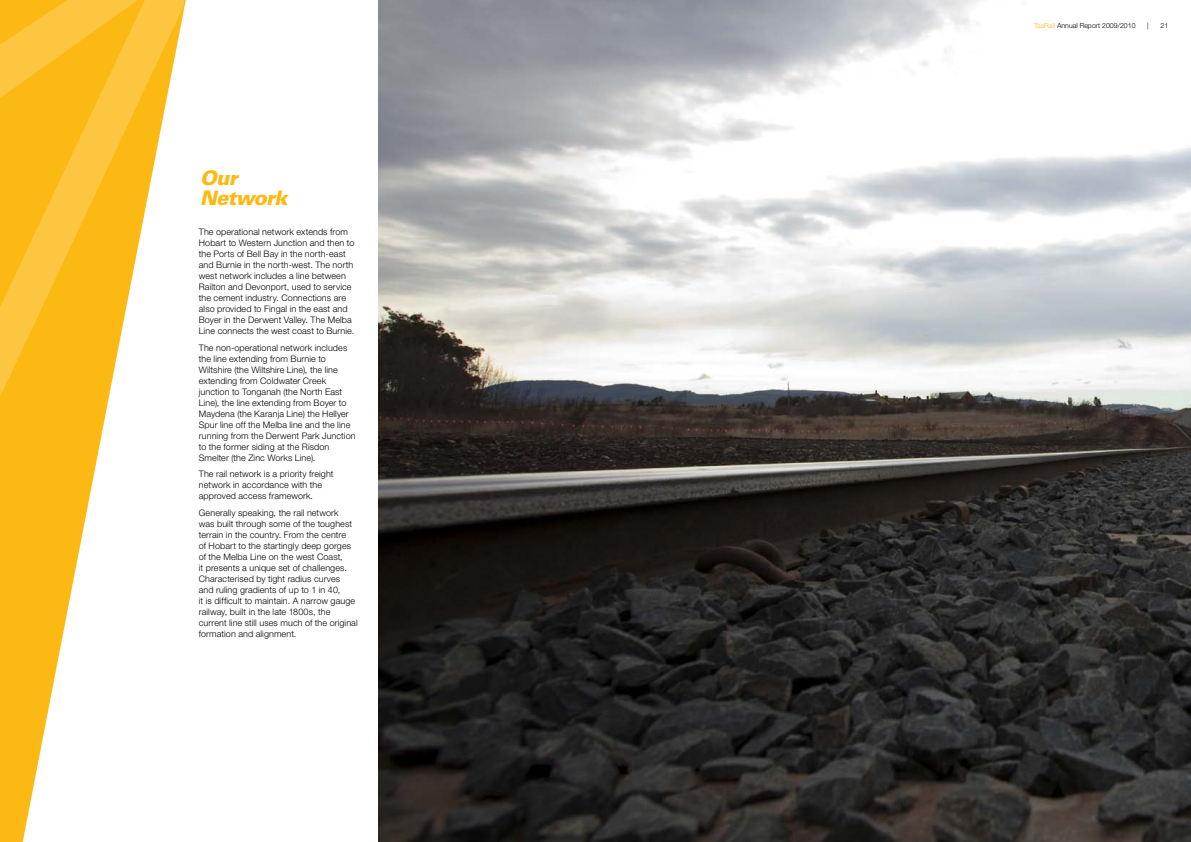
<style>
.page{position:relative;width:1191px;height:842px;background:#fff}
.page>*{position:absolute;margin:0;border:0;box-sizing:border-box;transform-origin:0 0}
.t1{font:italic 900 20px/20px "Univers LT Std";letter-spacing:-.04em;color:#fdb913}
.t2{font:300 9px/11px "Helvetica Neue LT";letter-spacing:.01em;color:#000}
.t3{font:300 7px "Helvetica Neue LT";color:#000}
.s1{color:#fdb913}
</style>
<div class="page">
<svg style="left:0;top:0;width:186px;height:842px"></svg>
<svg style="left:0;top:0;width:184px;height:494px;fill:#fdb913"></svg>
<img style="left:378px;top:0;width:813px;height:842px">
<h1 class="t1" style="left:200px;top:168px;width:89px">Our<br>Network</h1>
<p class="t2" style="left:199px;top:226px;width:157px">The operational network extends from Hobart to Western Junction and then to the Ports of Bell Bay in the north-east and Burnie in the north-west. The north west network includes a line between Railton and Devonport, used to service the cement industry. Connections are also provided to Fingal in the east and Boyer in the Derwent Valley. The Melba Line connects the west coast to Burnie.</p>
<p class="t2" style="left:199px;top:342px;width:158px">The non-operational network includes the line extending from Burnie to Wiltshire (the Wiltshire Line), the line extending from Coldwater Creek junction to Tonganah (the North East Line), the line extending from Boyer to Maydena (the Karanja Line) the Hellyer Spur line off the Melba line and the line running from the Derwent Park Junction to the former siding at the Risdon Smelter (the Zinc Works Line).</p>
<p class="t2" style="left:199px;top:468px;width:136px">The rail network is a priority freight network in accordance with the approved access framework.</p>
<p class="t2" style="left:199px;top:507px;width:160px">Generally speaking, the rail network<br>was built through some of the toughest terrain in the country. From the centre<br>of Hobart to the startingly deep gorges of the Melba Line on the west Coast,<br>it presents a unique set of challenges.<br>Characterised by tight radius curves<br>and ruling gradients of up to 1 in 40,<br>it is difficult to maintain. A narrow gauge railway, built in the late 1800s, the current line still uses much of the original formation and alignment.</p>
<p class="t3" style="left:1034px;top:21px;width:103px"><span class="s1">TasRail</span> Annual Report 2009/2010</p>
<p class="t3" style="left:1147px;top:21px;width:3px">|</p>
<p class="t3" style="left:1160px;top:21px;width:9px">21</p>
</div>
